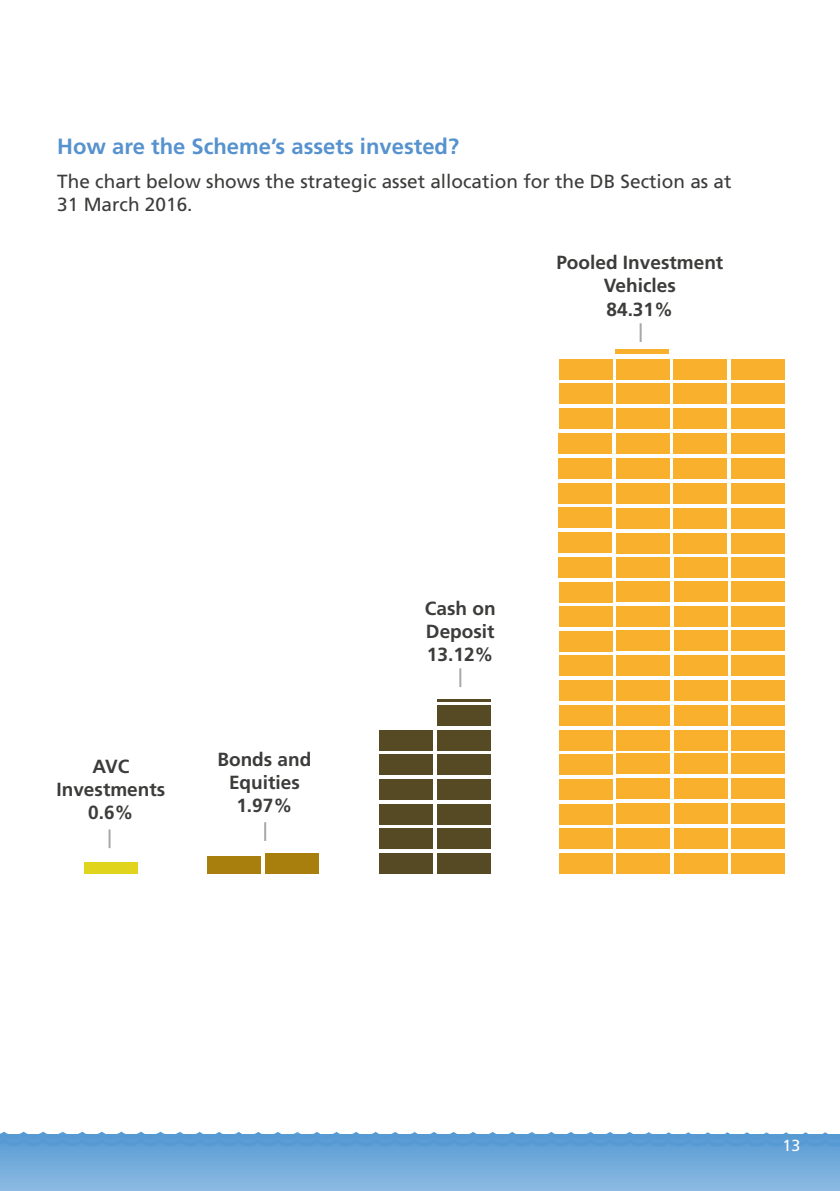
<style>
.page{position:relative;width:840px;height:1191px;background:#fff}
.page>*{position:absolute;margin:0;border:0;box-sizing:border-box;transform-origin:0 0}
.t1{font:700 22px "Frutiger LT Std";color:#5692ce}
.t2{font:700 19px/23px "Frutiger LT Std";color:#3c3c3b;text-align:center}
.t3{font:19px/23px "Frutiger LT Std";color:#3c3c3b}
.t4{font:16px "Frutiger LT Std";color:#fff}
</style>
<div class="page">
<svg style="left:0;top:1150px;width:839px;height:41px;background:#79afdc"></svg>
<svg style="left:0;top:1131px;width:839px;height:19px;background:#71aada"></svg>
<div style="left:84px;top:863px;width:54px;height:11px;background:#e1d41c"></div>
<div style="left:379px;top:730px;width:53px;height:20px;background:#564a25"></div>
<div style="left:379px;top:754px;width:53px;height:21px;background:#564a25"></div>
<div style="left:437px;top:730px;width:53px;height:20px;background:#564a25"></div>
<div style="left:437px;top:754px;width:53px;height:21px;background:#564a25"></div>
<div style="left:437px;top:705px;width:53px;height:21px;background:#564a25"></div>
<hr style="left:437px;top:699px;width:53px;height:2px;background:#564a25">
<div style="left:379px;top:779px;width:53px;height:21px;background:#564a25"></div>
<div style="left:437px;top:779px;width:53px;height:21px;background:#564a25"></div>
<div style="left:379px;top:803px;width:53px;height:21px;background:#564a25"></div>
<div style="left:437px;top:803px;width:53px;height:21px;background:#564a25"></div>
<div style="left:379px;top:828px;width:53px;height:21px;background:#564a25"></div>
<div style="left:437px;top:828px;width:53px;height:21px;background:#564a25"></div>
<div style="left:379px;top:853px;width:53px;height:21px;background:#564a25"></div>
<div style="left:437px;top:853px;width:53px;height:21px;background:#564a25"></div>
<div style="left:208px;top:856px;width:53px;height:18px;background:#a87e0c"></div>
<div style="left:265px;top:853px;width:53px;height:21px;background:#a87e0c"></div>
<svg style="left:108px;top:829px;width:2px;height:19px"></svg>
<svg style="left:264px;top:822px;width:2px;height:19px"></svg>
<svg style="left:459px;top:668px;width:2px;height:19px"></svg>
<svg style="left:639px;top:323px;width:2px;height:19px"></svg>
<div style="left:616px;top:581px;width:53px;height:21px;background:#f9b02d"></div>
<div style="left:673px;top:581px;width:54px;height:21px;background:#f9b02d"></div>
<div style="left:731px;top:581px;width:53px;height:21px;background:#f9b02d"></div>
<div style="left:616px;top:753px;width:53px;height:21px;background:#f9b02d"></div>
<div style="left:730px;top:753px;width:54px;height:21px;background:#f9b02d"></div>
<div style="left:616px;top:630px;width:53px;height:21px;background:#f9b02d"></div>
<div style="left:673px;top:630px;width:53px;height:21px;background:#f9b02d"></div>
<div style="left:730px;top:630px;width:54px;height:21px;background:#f9b02d"></div>
<div style="left:616px;top:655px;width:53px;height:21px;background:#f9b02d"></div>
<div style="left:673px;top:655px;width:53px;height:21px;background:#f9b02d"></div>
<div style="left:730px;top:655px;width:54px;height:21px;background:#f9b02d"></div>
<div style="left:616px;top:680px;width:53px;height:20px;background:#f9b02d"></div>
<div style="left:673px;top:680px;width:53px;height:20px;background:#f9b02d"></div>
<div style="left:730px;top:680px;width:54px;height:20px;background:#f9b02d"></div>
<div style="left:616px;top:705px;width:53px;height:20px;background:#f9b02d"></div>
<div style="left:673px;top:705px;width:53px;height:20px;background:#f9b02d"></div>
<div style="left:730px;top:705px;width:54px;height:20px;background:#f9b02d"></div>
<div style="left:616px;top:729px;width:53px;height:21px;background:#f9b02d"></div>
<div style="left:673px;top:729px;width:53px;height:21px;background:#f9b02d"></div>
<div style="left:730px;top:729px;width:54px;height:21px;background:#f9b02d"></div>
<div style="left:616px;top:606px;width:53px;height:21px;background:#f9b02d"></div>
<div style="left:673px;top:606px;width:54px;height:21px;background:#f9b02d"></div>
<div style="left:731px;top:606px;width:53px;height:21px;background:#f9b02d"></div>
<div style="left:616px;top:557px;width:53px;height:21px;background:#f9b02d"></div>
<div style="left:673px;top:557px;width:54px;height:21px;background:#f9b02d"></div>
<div style="left:731px;top:557px;width:53px;height:21px;background:#f9b02d"></div>
<div style="left:673px;top:753px;width:53px;height:21px;background:#f9b02d"></div>
<div style="left:616px;top:778px;width:53px;height:21px;background:#f9b02d"></div>
<div style="left:673px;top:778px;width:53px;height:21px;background:#f9b02d"></div>
<div style="left:730px;top:778px;width:54px;height:21px;background:#f9b02d"></div>
<div style="left:616px;top:803px;width:53px;height:21px;background:#f9b02d"></div>
<div style="left:673px;top:803px;width:53px;height:21px;background:#f9b02d"></div>
<div style="left:730px;top:803px;width:54px;height:21px;background:#f9b02d"></div>
<div style="left:616px;top:828px;width:53px;height:21px;background:#f9b02d"></div>
<div style="left:673px;top:828px;width:53px;height:21px;background:#f9b02d"></div>
<div style="left:730px;top:828px;width:54px;height:21px;background:#f9b02d"></div>
<div style="left:616px;top:853px;width:53px;height:21px;background:#f9b02d"></div>
<div style="left:673px;top:853px;width:53px;height:21px;background:#f9b02d"></div>
<div style="left:730px;top:853px;width:54px;height:21px;background:#f9b02d"></div>
<div style="left:615px;top:349px;width:53px;height:5px;background:#f9b02d"></div>
<div style="left:616px;top:458px;width:53px;height:21px;background:#f9b02d"></div>
<div style="left:616px;top:383px;width:53px;height:21px;background:#f9b02d"></div>
<div style="left:558px;top:853px;width:54px;height:21px;background:#f9b02d"></div>
<div style="left:558px;top:803px;width:54px;height:21px;background:#f9b02d"></div>
<div style="left:558px;top:754px;width:54px;height:21px;background:#f9b02d"></div>
<div style="left:558px;top:828px;width:54px;height:21px;background:#f9b02d"></div>
<div style="left:558px;top:779px;width:54px;height:21px;background:#f9b02d"></div>
<div style="left:558px;top:729px;width:54px;height:21px;background:#f9b02d"></div>
<div style="left:673px;top:458px;width:53px;height:21px;background:#f9b02d"></div>
<div style="left:673px;top:383px;width:53px;height:21px;background:#f9b02d"></div>
<div style="left:558px;top:705px;width:54px;height:20px;background:#f9b02d"></div>
<div style="left:558px;top:655px;width:54px;height:21px;background:#f9b02d"></div>
<div style="left:558px;top:606px;width:54px;height:21px;background:#f9b02d"></div>
<div style="left:558px;top:680px;width:54px;height:21px;background:#f9b02d"></div>
<div style="left:558px;top:631px;width:54px;height:20px;background:#f9b02d"></div>
<div style="left:558px;top:581px;width:54px;height:21px;background:#f9b02d"></div>
<div style="left:730px;top:458px;width:53px;height:21px;background:#f9b02d"></div>
<div style="left:730px;top:383px;width:53px;height:21px;background:#f9b02d"></div>
<div style="left:558px;top:557px;width:53px;height:20px;background:#f9b02d"></div>
<div style="left:558px;top:507px;width:53px;height:21px;background:#f9b02d"></div>
<div style="left:558px;top:458px;width:53px;height:21px;background:#f9b02d"></div>
<div style="left:558px;top:532px;width:53px;height:21px;background:#f9b02d"></div>
<div style="left:558px;top:483px;width:53px;height:20px;background:#f9b02d"></div>
<div style="left:558px;top:433px;width:53px;height:21px;background:#f9b02d"></div>
<div style="left:616px;top:483px;width:53px;height:21px;background:#f9b02d"></div>
<div style="left:616px;top:408px;width:53px;height:21px;background:#f9b02d"></div>
<div style="left:559px;top:408px;width:53px;height:21px;background:#f9b02d"></div>
<div style="left:673px;top:483px;width:53px;height:21px;background:#f9b02d"></div>
<div style="left:673px;top:408px;width:53px;height:21px;background:#f9b02d"></div>
<div style="left:559px;top:383px;width:53px;height:20px;background:#f9b02d"></div>
<div style="left:730px;top:483px;width:53px;height:21px;background:#f9b02d"></div>
<div style="left:730px;top:408px;width:53px;height:21px;background:#f9b02d"></div>
<div style="left:559px;top:359px;width:53px;height:21px;background:#f9b02d"></div>
<div style="left:616px;top:508px;width:53px;height:20px;background:#f9b02d"></div>
<div style="left:616px;top:433px;width:53px;height:21px;background:#f9b02d"></div>
<div style="left:616px;top:359px;width:53px;height:21px;background:#f9b02d"></div>
<div style="left:673px;top:508px;width:53px;height:20px;background:#f9b02d"></div>
<div style="left:673px;top:433px;width:53px;height:21px;background:#f9b02d"></div>
<div style="left:673px;top:359px;width:53px;height:21px;background:#f9b02d"></div>
<div style="left:730px;top:508px;width:53px;height:20px;background:#f9b02d"></div>
<div style="left:730px;top:433px;width:53px;height:21px;background:#f9b02d"></div>
<div style="left:730px;top:359px;width:53px;height:21px;background:#f9b02d"></div>
<div style="left:616px;top:533px;width:53px;height:20px;background:#f9b02d"></div>
<div style="left:673px;top:533px;width:53px;height:20px;background:#f9b02d"></div>
<div style="left:730px;top:533px;width:53px;height:20px;background:#f9b02d"></div>
<p class="t1" style="left:57px;top:133px;width:403px">How are the Scheme’s assets invested?</p>
<p class="t3" style="left:57px;top:170px;width:675px">The chart below shows the strategic asset allocation for the DB Section as at<br>31 March 2016.</p>
<p class="t2" style="left:56px;top:755px;width:110px">AVC<br>Investments<br>0.6%</p>
<p class="t2" style="left:217px;top:748px;width:95px">Bonds and<br>Equities<br>1.97%</p>
<p class="t2" style="left:556px;top:251px;width:168px">Pooled Investment<br>Vehicles<br>84.31%</p>
<p class="t2" style="left:424px;top:597px;width:72px;text-align:justify">Cash on Deposit 13.12%</p>
<p class="t4" style="left:782px;top:1136px;width:19px">13</p>
</div>
